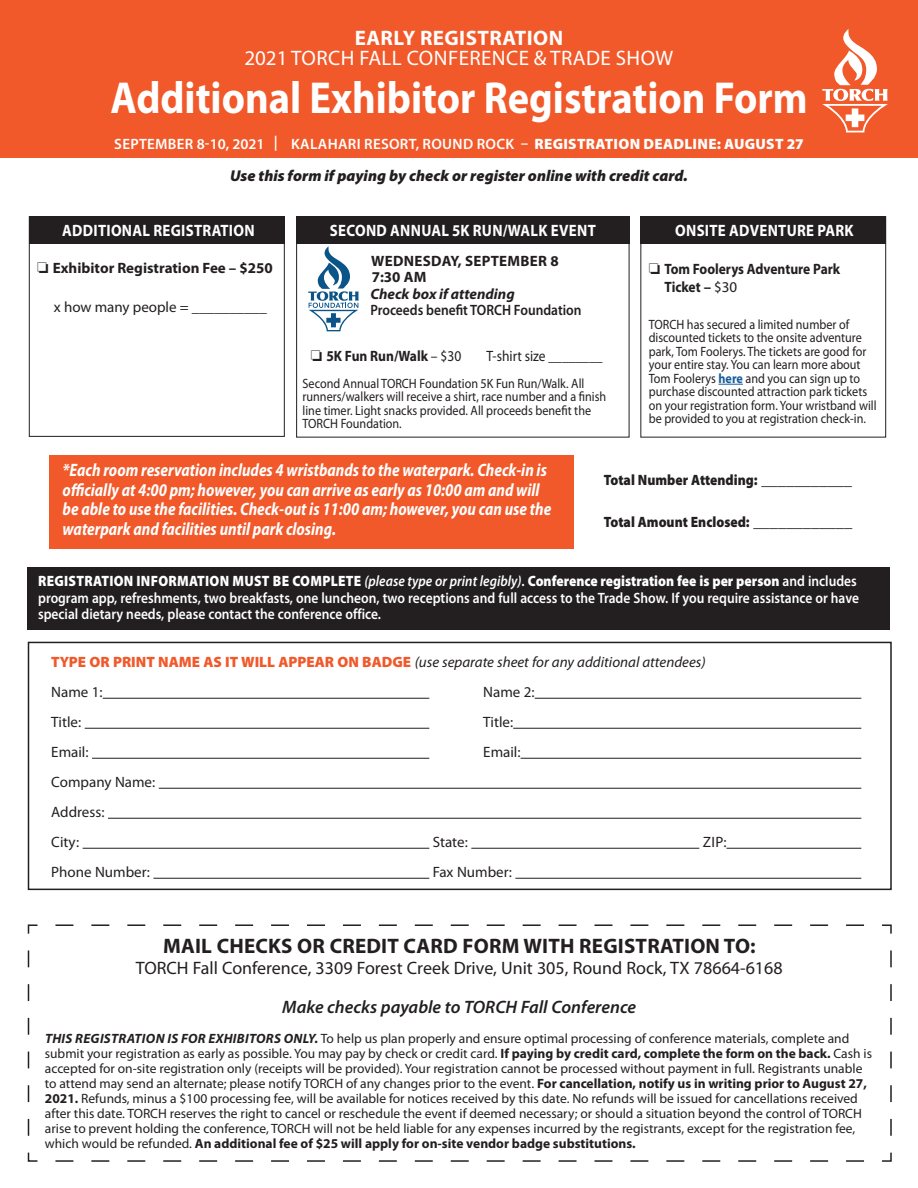
<style>
.page{position:relative;width:918px;height:1188px;background:#fff}
.page>*{position:absolute;margin:0;border:0;box-sizing:border-box;transform-origin:0 0}
.t1{font:700 45px "Myriad Pro";color:#fff;scale:.9 1}
.t2{font:700 21px "Myriad Pro";letter-spacing:.01em;color:#231f20}
.t3{font:21px "Myriad Pro";letter-spacing:.02em;color:#fff}
.t4{font:700 21px "Myriad Pro";letter-spacing:.02em;color:#fff}
.t5{font:italic 700 semi-condensed 18px/19.5px "Myriad Pro";color:#fff;scale:.9 1}
.t6{font:18px "Myriad Pro";color:#231f20}
.t7{font:italic 600 18px "Myriad Pro";color:#231f20}
.t8{font:700 16.5px "Myriad Pro";letter-spacing:.02em;color:#fff;scale:.9 1}
.t9{font:italic 900 15.75px "Myriad Pro";color:#231f20}
.t10{font:600 15px/16.5px "Myriad Pro";color:#fff;scale:.9 1}
.t11{font:15px/30px "Myriad Pro";color:#231f20}
.t12{font:italic 15px/30px "Myriad Pro";color:#231f20}
.t13{font:600 15px "Myriad Pro";letter-spacing:.02em;color:#fff}
.t14{font:900 15px "Myriad Pro";color:#231f20;scale:.9 1}
.t15{font:700 15px/18px "Myriad Pro";color:#231f20;scale:.9 1}
.t16{font:700 15px "Myriad Pro";color:#231f20}
.t17{font:600 15px "Myriad Pro";color:#231f20;scale:.9 1}
.t18{font:700 15px/16.5px "Myriad Pro";letter-spacing:.02em;color:#231f20}
.t19{font:italic 700 15px "Myriad Pro";color:#231f20}
.t20{font:15px "Myriad Pro";color:#231f20;scale:.9 1}
.t21{font:13.5px/15px "Myriad Pro";color:#231f20}
.t22{font:13.5px/13.5px "Myriad Pro";color:#231f20;scale:.9 1}
.s1{font-weight:900}
.s2{font-weight:400}
.s3{font-weight:700;color:#175d9e}
.s4{font-weight:400;font-size:16.5px}
.s5{font-style:italic}
.s6{font-weight:900;font-style:normal;color:#f1592a}
.s7{font-style:normal}
.s8{font-weight:700;font-style:italic}
.s9{font-weight:700}
</style>
<div class="page">
<div style="left:49px;top:455px;width:525px;height:94px;background:#f1592a"></div>
<div style="left:0;top:0;width:918px;height:158px;background:#f1592a"></div>
<div style="left:29px;top:216px;width:255px;height:28px;background:#231f20"></div>
<svg style="left:27px;top:924px;width:865px;height:238px"></svg>
<div style="left:28px;top:642px;width:864px;height:248px;border:2px solid #231f20"></div>
<svg style="left:822px;top:29px;width:66px;height:103px"></svg>
<div style="left:28px;top:567px;width:862px;height:63px;background:#231f20"></div>
<hr style="left:103px;top:698px;width:326px;height:1px;background:#231f20">
<hr style="left:535px;top:698px;width:326px;height:1px;background:#231f20">
<hr style="left:85px;top:728px;width:344px;height:1px;background:#231f20">
<hr style="left:513px;top:728px;width:348px;height:1px;background:#231f20">
<hr style="left:92px;top:758px;width:337px;height:1px;background:#231f20">
<hr style="left:521px;top:758px;width:340px;height:1px;background:#231f20">
<hr style="left:159px;top:788px;width:702px;height:1px;background:#231f20">
<hr style="left:108px;top:818px;width:753px;height:1px;background:#231f20">
<hr style="left:83px;top:848px;width:346px;height:1px;background:#231f20">
<hr style="left:471px;top:848px;width:228px;height:1px;background:#231f20">
<hr style="left:726px;top:848px;width:135px;height:1px;background:#231f20">
<hr style="left:153px;top:878px;width:276px;height:1px;background:#231f20">
<hr style="left:515px;top:878px;width:346px;height:1px;background:#231f20">
<div style="left:29px;top:216px;width:256px;height:221px;border:1px solid #231f20"></div>
<div style="left:296px;top:216px;width:333px;height:28px;background:#231f20"></div>
<svg style="left:308px;top:246px;width:51px;height:85px"></svg>
<div style="left:641px;top:216px;width:245px;height:28px;background:#231f20"></div>
<svg style="left:718px;top:384px;width:25px;height:1px"></svg>
<div style="left:640px;top:216px;width:246px;height:222px;border:1px solid #231f20"></div>
<h2 class="t4" style="left:355px;top:27px;width:210px">EARLY REGISTRATION</h2>
<h2 class="t3" style="left:244px;top:46px;width:430px">2021 TORCH FALL CONFERENCE &amp; TRADE SHOW</h2>
<h1 class="t1" style="left:110px;top:73px;width:776px">Additional Exhibitor Registration Form</h1>
<p class="t13" style="left:114px;top:136px;width:691px">SEPTEMBER 8-10, 2021 | KALAHARI RESORT, ROUND ROCK – <span class="s1">REGISTRATION DEADLINE: AUGUST 27</span></p>
<p class="t9" style="left:230px;top:167px;width:459px">Use this form if paying by check or register online with credit card.</p>
<p class="t8" style="left:330px;top:221px;width:297px">SECOND ANNUAL 5K RUN/WALK EVENT</p>
<p class="t18" style="left:371px;top:253px;width:189px">WEDNESDAY, SEPTEMBER 8<br>7:30 AM</p>
<p class="t19" style="left:370px;top:285px;width:146px">Check box if attending</p>
<p class="t17" style="left:370px;top:302px;width:236px">Proceeds benefit TORCH Foundation</p>
<p class="t15" style="left:311px;top:347px;width:169px">□ 5K Fun Run/Walk <span class="s2">– $30</span></p>
<p class="t20" style="left:487px;top:348px;width:130px">T-shirt size ________</p>
<p class="t22" style="left:303px;top:377px;width:339px">Second Annual TORCH Foundation 5K Fun Run/Walk. All runners/walkers will receive a shirt, race number and a finish line timer. Light snacks provided. All proceeds benefit the TORCH Foundation.</p>
<p class="t5" style="left:63px;top:461px;width:544px">*Each room reservation includes 4 wristbands to the waterpark. Check-in is officially at 4:00 pm; however, you can arrive as early as 10:00 am and will be able to use the facilities. Check-out is 11:00 am; however, you can use the waterpark and facilities until park closing.</p>
<p class="t8" style="left:62px;top:221px;width:215px">ADDITIONAL REGISTRATION</p>
<p class="t16" style="left:37px;top:259px;width:237px">□ Exhibitor Registration Fee – $250</p>
<p class="t11" style="left:54px;top:293px;width:215px">x how many people = __________</p>
<p class="t8" style="left:675px;top:221px;width:200px">ONSITE ADVENTURE PARK</p>
<p class="t15" style="left:665px;top:260px;width:197px;text-indent:-16px">□ Tom Foolerys Adventure Park<br>Ticket – <span class="s2">$30</span></p>
<p class="t22" style="left:649px;top:318px;width:255px">TORCH has secured a limited number of discounted tickets to the onsite adventure park, Tom Foolerys. The tickets are good for your entire stay. You can learn more about Tom Foolerys <span class="s3">here</span> and you can sign up to purchase discounted attraction park tickets on your registration form. Your wristband will be provided to you at registration check-in.</p>
<p class="t14" style="left:604px;top:471px;width:277px">Total Number Attending: <span class="s4">___________</span></p>
<p class="t14" style="left:604px;top:513px;width:277px">Total Amount Enclosed: <span class="s4">____________</span></p>
<p class="t10" style="left:38px;top:573px;width:914px"><span class="s1">REGISTRATION INFORMATION MUST BE COMPLETE</span> <span class="s5">(please type or print legibly)</span>. <span class="s1">Conference registration fee is per person</span> and includes program app, refreshments, two breakfasts, one luncheon, two receptions and full access to the Trade Show. If you require assistance or have special dietary needs, please contact the conference office.</p>
<p class="t12" style="left:51px;top:647px;width:656px"><span class="s6">TYPE OR PRINT NAME AS IT WILL APPEAR ON BADGE</span> (use separate sheet for any additional attendees)<br><span class="s7">Name 1:</span></p>
<p class="t11" style="left:483px;top:677px;width:53px">Name 2:</p>
<p class="t11" style="left:51px;top:707px;width:31px">Title:</p>
<p class="t11" style="left:483px;top:707px;width:31px">Title:</p>
<p class="t11" style="left:51px;top:737px;width:39px">Email:</p>
<p class="t11" style="left:483px;top:737px;width:39px">Email:</p>
<p class="t11" style="left:51px;top:767px;width:105px">Company Name:<br>Address:<br>City:</p>
<p class="t11" style="left:433px;top:827px;width:37px">State:</p>
<p class="t11" style="left:703px;top:827px;width:25px">ZIP:</p>
<p class="t11" style="left:51px;top:857px;width:100px">Phone Number:</p>
<p class="t11" style="left:433px;top:857px;width:81px">Fax Number:</p>
<h2 class="t2" style="left:163px;top:934px;width:594px">MAIL CHECKS OR CREDIT CARD FORM WITH REGISTRATION TO:</h2>
<h3 class="t6" style="left:136px;top:958px;width:648px">TORCH Fall Conference, 3309 Forest Creek Drive, Unit 305, Round Rock, TX 78664-6168</h3>
<h3 class="t7" style="left:282px;top:997px;width:355px">Make checks payable to TORCH Fall Conference</h3>
<p class="t21" style="left:45px;top:1031px;width:829px"><span class="s8">THIS REGISTRATION IS FOR EXHIBITORS ONLY.</span> To help us plan properly and ensure optimal processing of conference materials, complete and submit your registration as early as possible. You may pay by check or credit card. <span class="s9">If paying by credit card, complete the form on the back.</span> Cash is accepted for on-site registration only (receipts will be provided). Your registration cannot be processed without payment in full. Registrants unable to attend may send an alternate; please notify TORCH of any changes prior to the event. <span class="s9">For cancellation, notify us in writing prior to August 27, 2021.</span> Refunds, minus a $100 processing fee, will be available for notices received by this date. No refunds will be issued for cancellations received after this date. TORCH reserves the right to cancel or reschedule the event if deemed necessary; or should a situation beyond the control of TORCH arise to prevent holding the conference, TORCH will not be held liable for any expenses incurred by the registrants, except for the registration fee, which would be refunded. <span class="s9">An additional fee of $25 will apply for on-site vendor badge substitutions.</span></p>
</div>
